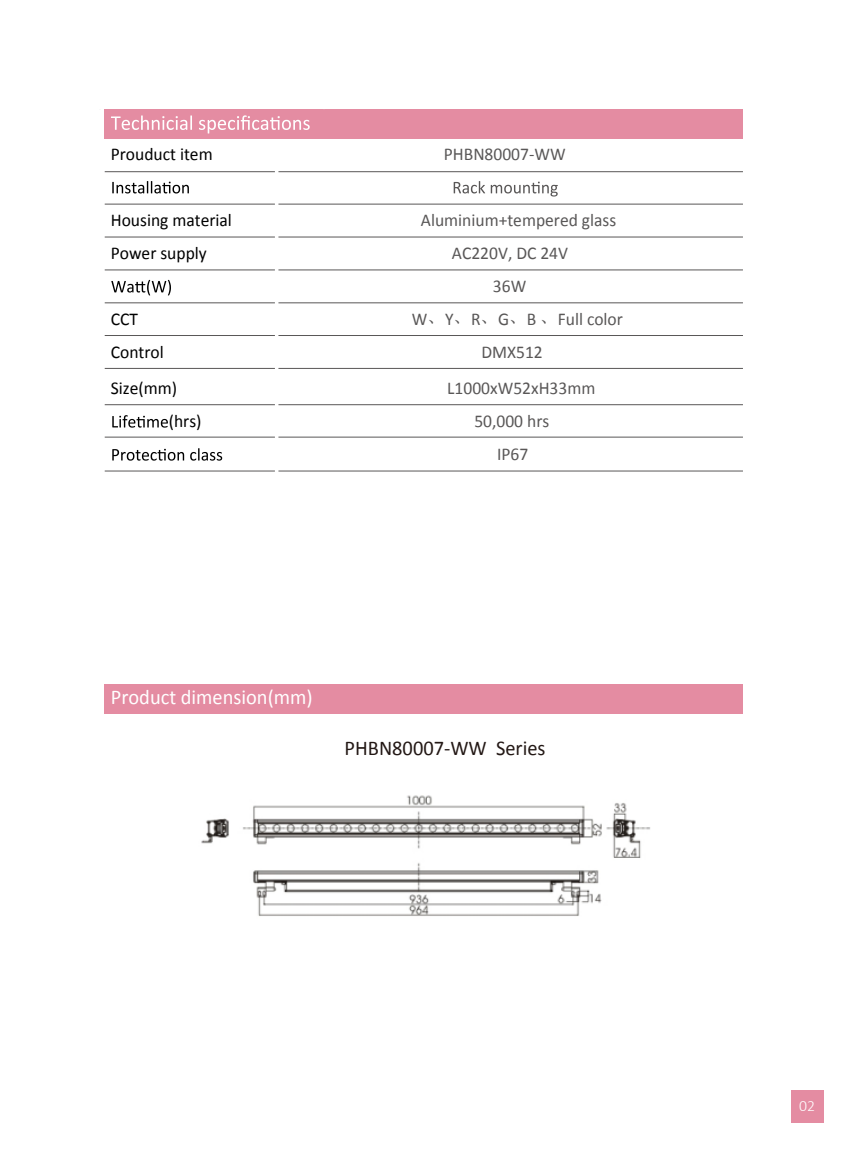
<style>
.page{position:relative;width:851px;height:1149px;background:#fff}
.page>*{position:absolute;margin:0;border:0;box-sizing:border-box;transform-origin:0 0}
.t1{font:21px "Calibri";color:#fff}
.t2{font:21px "Calibri";color:#231815}
.t3{font:18px "Calibri";color:#595757}
.t4{font:18px/33px "Calibri";color:#000}
.t5{font:300 15.75px "Calibri";color:#fff}
.s1{font-family:"Adobe Song Std";font-weight:300}
</style>
<div class="page">
<hr style="left:105px;top:204px;width:170px;height:1px;background:#595757">
<hr style="left:278px;top:204px;width:464px;height:1px;background:#595757">
<hr style="left:105px;top:236px;width:170px;height:1px;background:#595757">
<hr style="left:278px;top:236px;width:464px;height:1px;background:#595757">
<hr style="left:105px;top:269px;width:170px;height:1px;background:#595757">
<hr style="left:278px;top:269px;width:464px;height:1px;background:#595757">
<hr style="left:105px;top:302px;width:170px;height:1px;background:#595757">
<hr style="left:278px;top:302px;width:464px;height:1px;background:#595757">
<hr style="left:105px;top:335px;width:170px;height:1px;background:#595757">
<hr style="left:278px;top:335px;width:464px;height:1px;background:#595757">
<hr style="left:105px;top:368px;width:170px;height:1px;background:#595757">
<hr style="left:278px;top:368px;width:464px;height:1px;background:#595757">
<hr style="left:105px;top:404px;width:170px;height:1px;background:#595757">
<hr style="left:278px;top:404px;width:464px;height:1px;background:#595757">
<hr style="left:105px;top:436px;width:170px;height:1px;background:#595757">
<hr style="left:278px;top:436px;width:464px;height:1px;background:#595757">
<hr style="left:105px;top:470px;width:170px;height:1px;background:#595757">
<hr style="left:278px;top:470px;width:464px;height:1px;background:#595757">
<div style="left:790px;top:1090px;width:33px;height:32px;background:#e48ca2"></div>
<div style="left:105px;top:109px;width:637px;height:30px;background:#e48ca2"></div>
<svg style="left:112px;top:181px;width:77px;height:12px"></svg>
<svg style="left:111px;top:280px;width:60px;height:15px"></svg>
<svg style="left:112px;top:415px;width:56px;height:12px"></svg>
<svg style="left:112px;top:448px;width:110px;height:12px"></svg>
<div style="left:105px;top:684px;width:637px;height:29px;background:#e48ca2"></div>
<svg style="left:111px;top:115px;width:198px;height:18px"></svg>
<svg style="left:453px;top:181px;width:104px;height:15px"></svg>
<hr style="left:105px;top:171px;width:170px;height:1px;background:#595757">
<hr style="left:278px;top:171px;width:464px;height:1px;background:#595757">
<img style="left:201px;top:795px;width:449px;height:121px">
<p class="t4" style="left:111px;top:138px;width:103px">Prouduct item</p>
<p class="t4" style="left:111px;top:204px;width:123px">Housing material<br>Power supply</p>
<p class="t4" style="left:111px;top:303px;width:54px">CCT<br>Control</p>
<p class="t4" style="left:111px;top:372px;width:68px">Size(mm)</p>
<p class="t4" style="left:169px;top:405px;width:34px">(hrs)</p>
<p class="t3" style="left:444px;top:143px;width:123px">PHBN80007-WW</p>
<p class="t3" style="left:421px;top:209px;width:197px">Aluminium+tempered glass</p>
<p class="t3" style="left:452px;top:242px;width:118px">AC220V, DC 24V</p>
<p class="t3" style="left:493px;top:275px;width:35px">36W</p>
<p class="t3" style="left:412px;top:308px;width:212px">W<span class="s1">、</span>Y<span class="s1">、</span>R<span class="s1">、</span>G<span class="s1">、</span>B <span class="s1">、</span>Full color</p>
<p class="t3" style="left:481px;top:341px;width:63px">DMX512</p>
<p class="t3" style="left:447px;top:377px;width:150px">L1000xW52xH33mm</p>
<p class="t3" style="left:474px;top:410px;width:76px">50,000 hrs</p>
<p class="t3" style="left:497px;top:443px;width:33px">IP67</p>
<p class="t1" style="left:111px;top:684px;width:203px">Product dimension(mm)</p>
<p class="t2" style="left:344px;top:734px;width:202px">PHBN80007-WW Series</p>
<p class="t5" style="left:799px;top:1095px;width:17px">02</p>
</div>
